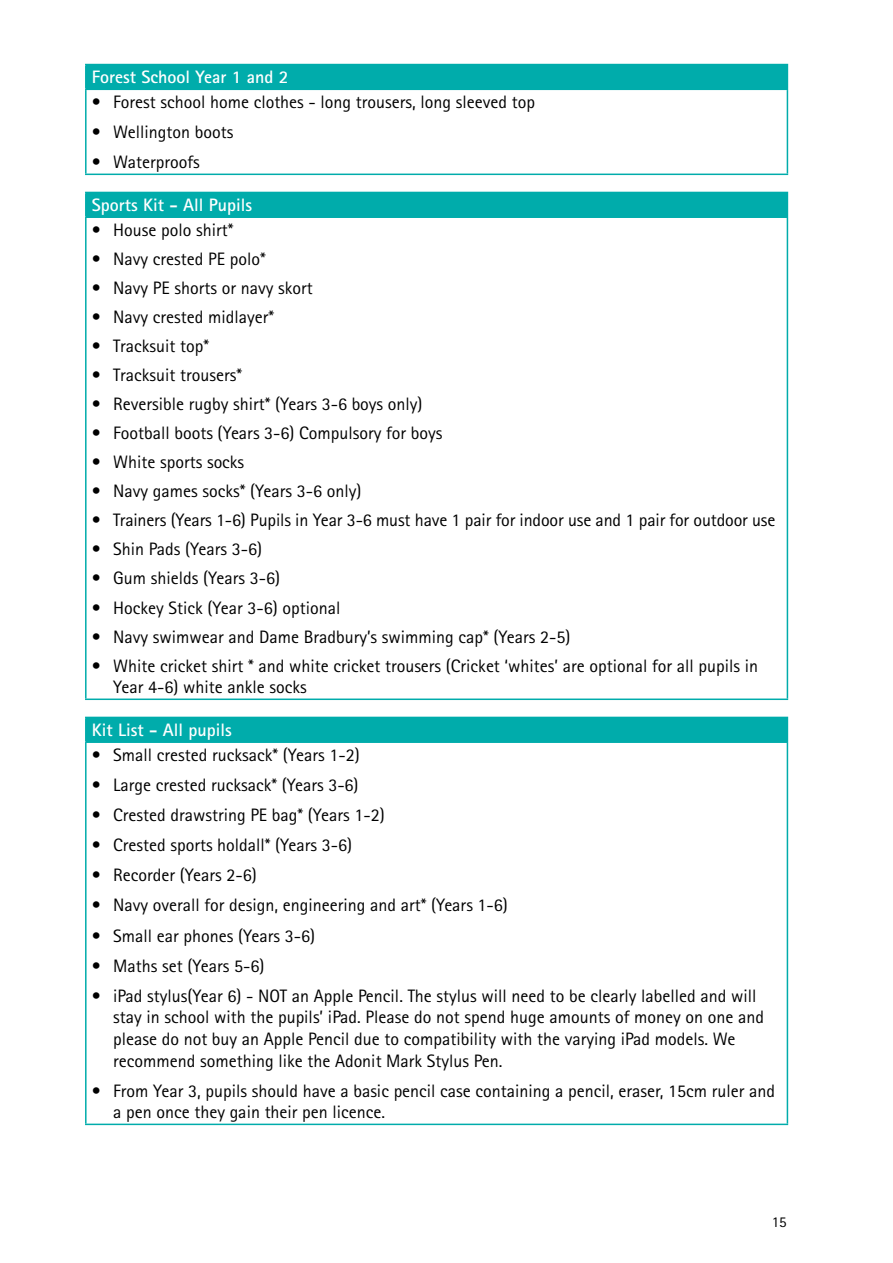
<style>
.page{position:relative;width:893px;height:1263px;background:#fff}
.page>*{position:absolute;margin:0;border:0;box-sizing:border-box;transform-origin:0 0}
.t1{font:18px/21.6px "Rotis Sans Serif Std";color:#000}
.t2{font:700 18px "Rotis Sans Serif Std";color:#fff}
.t3{font:15px "Rotis Sans Serif Std";color:#000}
</style>
<div class="page">
<div style="left:86px;top:65px;width:701px;height:24px;background:#00acab"></div>
<hr style="left:85px;top:64px;width:703px;height:1px;background:#00acab">
<hr style="left:85px;top:65px;width:2px;height:24px;background:#00acab">
<svg style="left:787px;top:65px;width:1px;height:24px"></svg>
<hr style="left:85px;top:89px;width:703px;height:1px;background:#00acab">
<hr style="left:85px;top:90px;width:2px;height:84px;background:#00acab">
<hr style="left:787px;top:90px;width:1px;height:84px;background:#00acab">
<hr style="left:85px;top:174px;width:703px;height:1px;background:#00acab">
<div style="left:86px;top:192px;width:701px;height:25px;background:#00acab"></div>
<hr style="left:85px;top:192px;width:703px;height:1px;background:#00acab">
<hr style="left:85px;top:193px;width:2px;height:23px;background:#00acab">
<svg style="left:787px;top:193px;width:1px;height:23px"></svg>
<hr style="left:85px;top:216px;width:703px;height:2px;background:#00acab">
<hr style="left:85px;top:218px;width:2px;height:480px;background:#00acab">
<hr style="left:787px;top:218px;width:1px;height:480px;background:#00acab">
<hr style="left:85px;top:698px;width:703px;height:2px;background:#00acab">
<div style="left:86px;top:717px;width:701px;height:25px;background:#00acab"></div>
<hr style="left:85px;top:717px;width:703px;height:1px;background:#00acab">
<hr style="left:85px;top:718px;width:2px;height:23px;background:#00acab">
<svg style="left:787px;top:718px;width:1px;height:23px"></svg>
<hr style="left:85px;top:741px;width:703px;height:2px;background:#00acab">
<hr style="left:85px;top:743px;width:2px;height:380px;background:#00acab">
<hr style="left:787px;top:743px;width:1px;height:380px;background:#00acab">
<hr style="left:85px;top:1123px;width:703px;height:2px;background:#00acab">
<p class="t2" style="left:92px;top:66px;width:198px">Forest School Year 1 and 2</p>
<p class="t1" style="left:92px;top:91px;width:445px">• Forest school home clothes - long trousers, long sleeved top</p>
<p class="t1" style="left:92px;top:121px;width:143px">• Wellington boots</p>
<p class="t1" style="left:92px;top:151px;width:109px">• Waterproofs</p>
<p class="t2" style="left:92px;top:194px;width:162px">Sports Kit - All Pupils</p>
<p class="t1" style="left:92px;top:219px;width:143px">• House polo shirt*</p>
<p class="t1" style="left:92px;top:248px;width:175px">• Navy crested PE polo*</p>
<p class="t1" style="left:92px;top:277px;width:222px">• Navy PE shorts or navy skort</p>
<p class="t1" style="left:92px;top:306px;width:184px">• Navy crested midlayer*</p>
<p class="t1" style="left:92px;top:335px;width:119px">• Tracksuit top*</p>
<p class="t1" style="left:92px;top:364px;width:152px">• Tracksuit trousers*</p>
<p class="t1" style="left:92px;top:393px;width:332px">• Reversible rugby shirt* (Years 3-6 boys only)</p>
<p class="t1" style="left:92px;top:422px;width:352px">• Football boots (Years 3-6) Compulsory for boys</p>
<p class="t1" style="left:92px;top:451px;width:154px">• White sports socks</p>
<p class="t1" style="left:92px;top:480px;width:271px">• Navy games socks* (Years 3-6 only)</p>
<p class="t1" style="left:92px;top:509px;width:685px">• Trainers (Years 1-6) Pupils in Year 3-6 must have 1 pair for indoor use and 1 pair for outdoor use</p>
<p class="t1" style="left:92px;top:538px;width:172px">• Shin Pads (Years 3-6)</p>
<p class="t1" style="left:92px;top:567px;width:190px">• Gum shields (Years 3-6)</p>
<p class="t1" style="left:92px;top:596px;width:250px">• Hockey Stick (Year 3-6) optional</p>
<p class="t1" style="left:92px;top:625px;width:480px">• Navy swimwear and Dame Bradbury’s swimming cap* (Years 2-5)</p>
<p class="t1" style="left:113px;top:654px;width:647px;text-indent:-21px">• White cricket shirt * and white cricket trousers (Cricket ‘whites’ are optional for all pupils in<br>Year 4-6) white ankle socks</p>
<p class="t2" style="left:92px;top:719px;width:141px">Kit List - All pupils</p>
<p class="t1" style="left:92px;top:744px;width:269px">• Small crested rucksack* (Years 1-2)</p>
<p class="t1" style="left:92px;top:774px;width:268px">• Large crested rucksack* (Years 3-6)</p>
<p class="t1" style="left:92px;top:804px;width:295px">• Crested drawstring PE bag* (Years 1-2)</p>
<p class="t1" style="left:92px;top:834px;width:262px">• Crested sports holdall* (Years 3-6)</p>
<p class="t1" style="left:92px;top:864px;width:166px">• Recorder (Years 2-6)</p>
<p class="t1" style="left:92px;top:894px;width:418px">• Navy overall for design, engineering and art* (Years 1-6)</p>
<p class="t1" style="left:92px;top:924px;width:225px">• Small ear phones (Years 3-6)</p>
<p class="t1" style="left:92px;top:955px;width:174px">• Maths set (Years 5-6)</p>
<p class="t1" style="left:113px;top:985px;width:653px;text-indent:-21px">• iPad stylus(Year 6) - NOT an Apple Pencil. The stylus will need to be clearly labelled and will stay in school with the pupils’ iPad. Please do not spend huge amounts of money on one and please do not buy an Apple Pencil due to compatibility with the varying iPad models. We recommend something like the Adonit Mark Stylus Pen.</p>
<p class="t1" style="left:113px;top:1080px;width:664px;text-indent:-21px">• From Year 3, pupils should have a basic pencil case containing a pencil, eraser, 15cm ruler and a pen once they gain their pen licence.</p>
<p class="t3" style="left:772px;top:1213px;width:16px">15</p>
</div>
